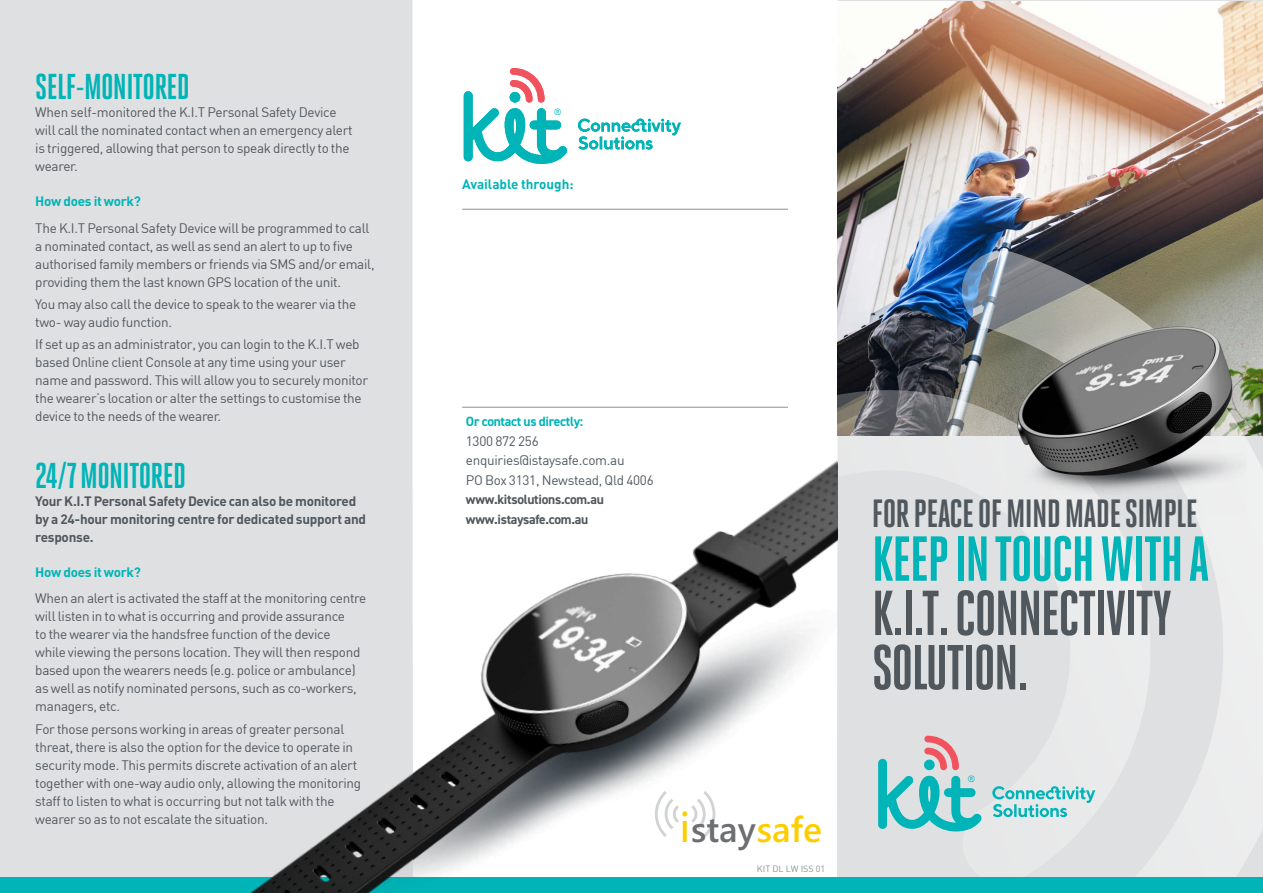
<style>
.page{position:relative;width:1263px;height:893px;background:#fff}
.page>*{position:absolute;margin:0;border:0;box-sizing:border-box;transform-origin:0 0}
.t1{font:700 63.3px/54.3px "Heroic Condensed";letter-spacing:-.03em;color:#50585e}
.t2{font:700 63.3px "Heroic Condensed";letter-spacing:-.03em;color:#00b4b7}
.t3{font:700 39.3px "Heroic Condensed";letter-spacing:-.02em;color:#50585e}
.t4{font:700 35.85px "Heroic Condensed";letter-spacing:-.02em;color:#00b4b7}
.t5{font:600 35.55px "Segoe UI";color:#6d6e71}
.t6{font:13.5px/18px "DIN";letter-spacing:-.02em;color:#50585e}
.t7{font:700 13.5px/18px "DIN";letter-spacing:-.02em;color:#50585e}
.t8{font:700 13.5px/19.5px "DIN2014";letter-spacing:-.02em;color:#50585e}
.t9{font:700 13.5px "DIN";letter-spacing:-.02em;color:#00b4b7}
.t10{font:700 13.5px "DIN2014";letter-spacing:-.02em;color:#00b4b7}
.t11{font:700 13.5px "DIN";color:#00b4b7}
.t12{font:9px "DIN";color:#889195}
.t13{font:9px "DIN";color:#00b4b7}
.s1{font-size:42px;color:#fecd00}
.s2{color:#fecd00}
</style>
<div class="page">
<div style="left:0;top:0;width:412px;height:893px;background:#dfe0e1"></div>
<img style="left:838px;top:1px;width:425px;height:245px">
<img style="left:838px;top:246px;width:425px;height:631px">
<svg style="left:838px;top:388px;width:314px;height:489px;background:#dbdcdd"></svg>
<div style="left:0;top:877px;width:1263px;height:16px;background:#00b4b7"></div>
<img style="left:250px;top:426px;width:588px;height:467px">
<svg style="left:992px;top:786px;width:103px;height:31px;background:#a1d8d9"></svg>
<svg style="left:878px;top:736px;width:104px;height:95px;background:#9acacc"></svg>
<div style="left:924px;top:759px;width:11px;height:11px;background:#00b4b7;border-radius:50%"></div>
<hr style="left:462px;top:209px;width:326px;height:1px;background:#889195">
<hr style="left:462px;top:407px;width:326px;height:1px;background:#889195">
<img style="left:1006px;top:297px;width:240px;height:217px">
<svg style="left:578px;top:119px;width:103px;height:31px"></svg>
<svg style="left:464px;top:68px;width:104px;height:96px"></svg>
<div style="left:510px;top:92px;width:10px;height:11px;background:#00b4b7;border-radius:50%"></div>
<svg style="left:655px;top:791px;width:24px;height:46px"></svg>
<svg style="left:691px;top:791px;width:24px;height:46px"></svg>
<h3 class="t4" style="left:35px;top:67px;width:156px">SELF-MONITORED</h3>
<p class="t6" style="left:35px;top:103px;width:319px">When self-monitored the K.I.T Personal Safety Device will call the nominated contact when an emergency alert is triggered, allowing that person to speak directly to the wearer.</p>
<p class="t9" style="left:35px;top:193px;width:107px">How does it work?</p>
<p class="t6" style="left:35px;top:219px;width:341px">The K.I.T Personal Safety Device will be programmed to call a nominated contact, as well as send an alert to up to five authorised family members or friends via SMS and/or email, providing them the last known GPS location of the unit.</p>
<p class="t6" style="left:35px;top:295px;width:322px">You may also call the device to speak to the wearer via the two- way audio function.</p>
<p class="t6" style="left:35px;top:335px;width:334px">If set up as an administrator, you can login to the K.I.T web based Online client Console at any time using your user name and password. This will allow you to securely monitor the wearer’s location or alter the settings to customise the device to the needs of the wearer.</p>
<h3 class="t4" style="left:35px;top:456px;width:152px">24/7 MONITORED</h3>
<p class="t7" style="left:35px;top:491px;width:332px">Your K.I.T Personal Safety Device can also be monitored by a 24-hour monitoring centre for dedicated support and response.</p>
<p class="t9" style="left:35px;top:563px;width:107px">How does it work?</p>
<p class="t6" style="left:35px;top:589px;width:333px">When an alert is activated the staff at the monitoring centre will listen in to what is occurring and provide assurance<br>to the wearer via the handsfree function of the device<br>while viewing the persons location. They will then respond based upon the wearers needs (e.g. police or ambulance) as well as notify nominated persons, such as co-workers, managers, etc.</p>
<p class="t6" style="left:35px;top:719px;width:327px">For those persons working in areas of greater personal threat, there is also the option for the device to operate in security mode. This permits discrete activation of an alert together with one-way audio only, allowing the monitoring staff to listen to what is occurring but not talk with the wearer so as to not escalate the situation.</p>
<p class="t13" style="left:554px;top:106px;width:9px">®</p>
<p class="t11" style="left:462px;top:175px;width:113px">Available through:</p>
<p class="t10" style="left:466px;top:412px;width:119px">Or contact us directly:</p>
<p class="t6" style="left:466px;top:431px;width:189px;line-height:19.5px">1300 872 256 enquiries@istaysafe.com.au<br>PO Box 3131, Newstead, Qld 4006</p>
<p class="t8" style="left:466px;top:489px;width:139px">www.kitsolutions.com.au www.istaysafe.com.au</p>
<h3 class="t5" style="left:680px;top:796px;width:143px"><span class="s1">i</span>stay<span class="s2">safe</span></h3>
<p class="t12" style="left:757px;top:863px;width:70px">KIT DL LW ISS 01</p>
<h2 class="t3" style="left:872px;top:492px;width:328px">FOR PEACE OF MIND MADE SIMPLE</h2>
<h1 class="t2" style="left:872px;top:524px;width:339px">KEEP IN TOUCH WITH A</h1>
<h1 class="t1" style="left:872px;top:586px;width:302px">K.I.T. CONNECTIVITY<br>SOLUTION.</h1>
<p class="t13" style="left:967px;top:773px;width:9px">®</p>
</div>
